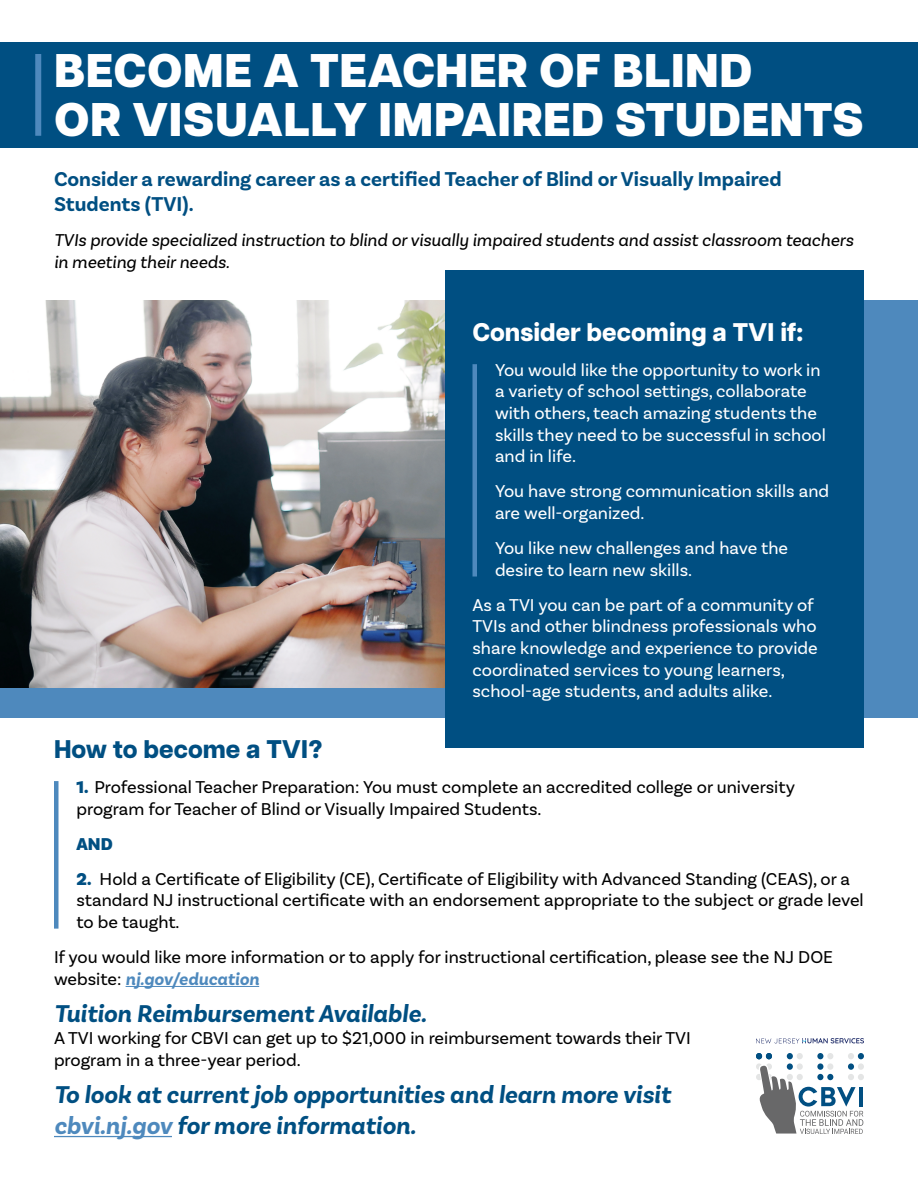
<style>
.page{position:relative;width:918px;height:1188px;background:#fff}
.page>*{position:absolute;margin:0;border:0;box-sizing:border-box;transform-origin:0 0}
.t1{font:800 47.1px "Articulat CF";letter-spacing:.01em;color:#fff}
.t2{font:italic 700 25.5px/30.6px "Basic Sans";color:#004f82}
.Subhead{font:800 25.5px "Articulat CF";color:#fff}
.Subhead-2{font:800 25.5px "Articulat CF";color:#004f82}
.Body{font:700 21px/25.2px "Basic Sans";color:#004f82}
.Body-2{font:18px/21.6px "Basic Sans";color:#000}
.Body-3{font:18px/21.6px "Basic Sans";color:#fff}
.Body-4{font:italic 18px/21.6px "Basic Sans";color:#000}
.Body-5{font:900 18px "Basic Sans";color:#004f82}
.s1{font-weight:900;color:#004f82}
.s2{font-weight:700;font-style:italic;color:#4e89bd}
.s3{color:#4e89bd}
</style>
<div class="page">
<div style="left:0;top:42px;width:918px;height:106px;background:#004f82"></div>
<div style="left:0;top:300px;width:918px;height:417px;background:#4e89bd"></div>
<img style="left:0;top:300px;width:446px;height:387px">
<div style="left:446px;top:270px;width:418px;height:477px;background:#004f82"></div>
<div style="left:472px;top:364px;width:5px;height:213px;background:#4e89bd"></div>
<hr style="left:54px;top:781px;width:4px;height:148px;background:#4e89bd">
<hr style="left:126px;top:986px;width:133px;height:1px;background:#4e89bd">
<div style="left:35px;top:54px;width:6px;height:82px;background:#4e89bd"></div>
<hr style="left:54px;top:1136px;width:118px;height:1px;background:#4e89bd">
<svg style="left:756px;top:1053px;width:108px;height:81px"></svg>
<svg style="left:756px;top:1038px;width:108px;height:5px"></svg>
<p class="t1" style="left:54px;top:35px;width:700px">BECOME A TEACHER OF BLIND</p>
<p class="t1" style="left:54px;top:84px;width:811px">OR VISUALLY IMPAIRED STUDENTS</p>
<p class="Body" style="left:54px;top:167px;width:729px">Consider a rewarding career as a certified Teacher of Blind or Visually Impaired<br>Students (TVI).</p>
<p class="Body-4" style="left:54px;top:229px;width:801px">TVIs provide specialized instruction to blind or visually impaired students and assist classroom teachers in meeting their needs.</p>
<h1 class="Subhead" style="left:472px;top:313px;width:332px">Consider becoming a TVI if:</h1>
<p class="Body-3" style="left:495px;top:359px;width:332px">You would like the opportunity to work in a variety of school settings, collaborate with others, teach amazing students the skills they need to be successful in school and in life.</p>
<p class="Body-3" style="left:495px;top:480px;width:336px">You have strong communication skills and are well-organized.</p>
<p class="Body-3" style="left:495px;top:537px;width:295px">You like new challenges and have the desire to learn new skills.</p>
<p class="Body-3" style="left:472px;top:594px;width:347px">As a TVI you can be part of a community of TVIs and other blindness professionals who share knowledge and experience to provide coordinated services to young learners, school-age students, and adults alike.</p>
<h1 class="Subhead-2" style="left:54px;top:730px;width:270px">How to become a TVI?</h1>
<p class="Body-2" style="left:76px;top:776px;width:720px"><span class="s1">1.</span> Professional Teacher Preparation: You must complete an accredited college or university program for Teacher of Blind or Visually Impaired Students.</p>
<p class="Body-5" style="left:76px;top:833px;width:38px">AND</p>
<p class="Body-2" style="left:76px;top:868px;width:789px"><span class="s1">2.</span> Hold a Certificate of Eligibility (CE), Certificate of Eligibility with Advanced Standing (CEAS), or a standard NJ instructional certificate with an endorsement appropriate to the subject or grade level to be taught.</p>
<p class="Body-2" style="left:54px;top:946px;width:781px">If you would like more information or to apply for instructional certification, please see the NJ DOE website: <span class="s2">nj.gov/education</span></p>
<h2 class="t2" style="left:54px;top:999px;width:374px">Tuition Reimbursement Available.</h2>
<p class="Body-2" style="left:54px;top:1027px;width:638px">A TVI working for CBVI can get up to $21,000 in reimbursement towards their TVI program in a three-year period.</p>
<h2 class="t2" style="left:54px;top:1080px;width:618px">To look at current job opportunities and learn more visit <span class="s3">cbvi.nj.gov</span> for more information.</h2>
</div>
